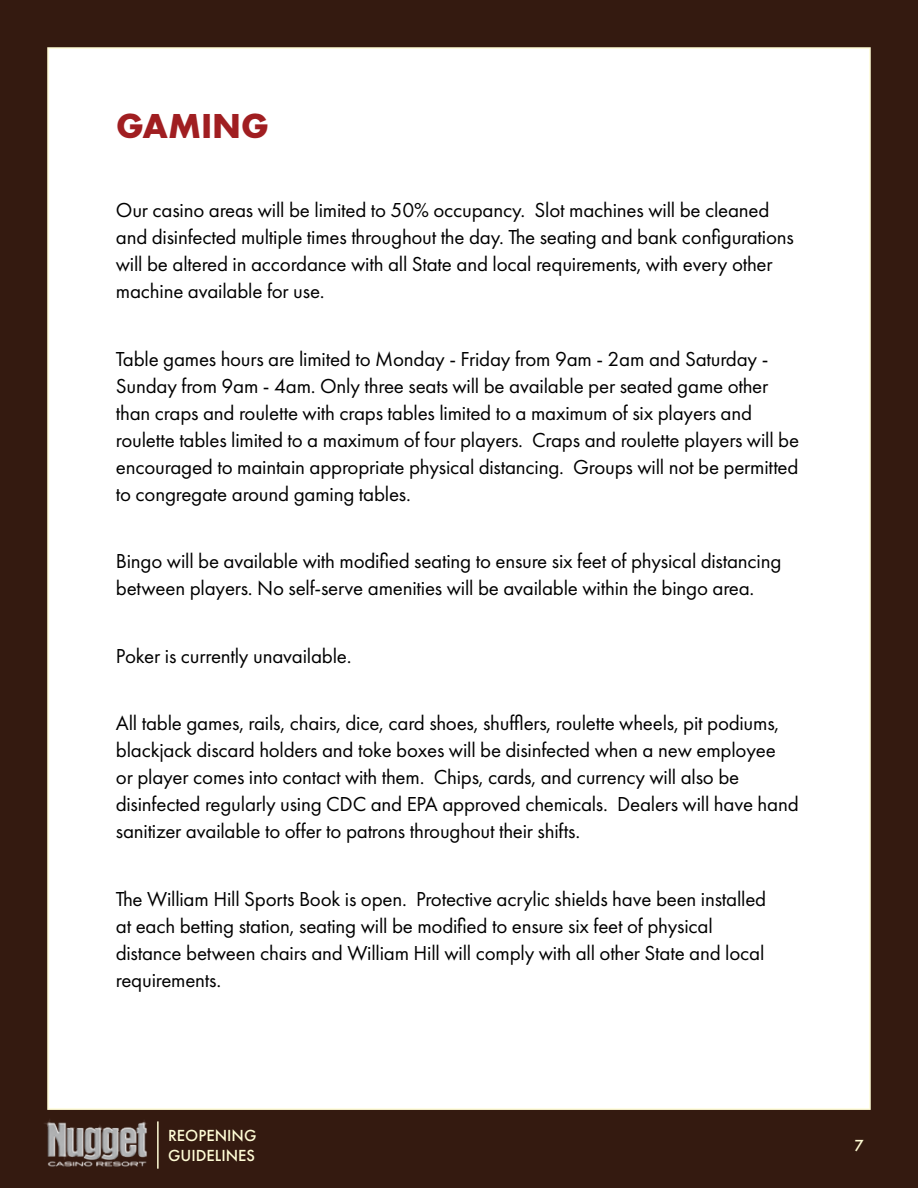
<style>
.page{position:relative;width:918px;height:1188px;background:#341a10}
.page>*{position:absolute;margin:0;border:0;box-sizing:border-box;transform-origin:0 0}
.t1{font:700 36px "Futura PT";color:#a01e21}
.t2{font:21px/27px "Futura PT";letter-spacing:-.01em;color:#000}
.t3{font:500 16.65px/20px "Futura PT";color:#fffcd5}
</style>
<div class="page">
<div style="left:47px;top:47px;width:824px;height:1063px;background:#fff;border:2px solid #fffcd5"></div>
<img style="left:44px;top:1120px;width:103px;height:47px">
<hr style="left:157px;top:1121px;width:2px;height:48px;background:#fffcd5">
<h1 class="t1" style="left:116px;top:103px;width:155px">GAMING</h1>
<p class="t2" style="left:116px;top:197px;width:680px">Our casino areas will be limited to 50% occupancy. Slot machines will be cleaned and disinfected multiple times throughout the day. The seating and bank configurations will be altered in accordance with all State and local requirements, with every other machine available for use.</p>
<p class="t2" style="left:116px;top:345px;width:685px">Table games hours are limited to Monday - Friday from 9am - 2am and Saturday - Sunday from 9am - 4am. Only three seats will be available per seated game other than craps and roulette with craps tables limited to a maximum of six players and roulette tables limited to a maximum of four players. Craps and roulette players will be encouraged to maintain appropriate physical distancing. Groups will not be permitted to congregate around gaming tables.</p>
<p class="t2" style="left:116px;top:548px;width:667px">Bingo will be available with modified seating to ensure six feet of physical distancing between players. No self-serve amenities will be available within the bingo area.</p>
<p class="t2" style="left:116px;top:642px;width:237px">Poker is currently unavailable.</p>
<p class="t2" style="left:116px;top:710px;width:684px">All table games, rails, chairs, dice, card shoes, shufflers, roulette wheels, pit podiums, blackjack discard holders and toke boxes will be disinfected when a new employee<br>or player comes into contact with them. Chips, cards, and currency will also be disinfected regularly using CDC and EPA approved chemicals. Dealers will have hand sanitizer available to offer to patrons throughout their shifts.</p>
<p class="t2" style="left:116px;top:885px;width:652px">The William Hill Sports Book is open. Protective acrylic shields have been installed at each betting station, seating will be modified to ensure six feet of physical distance between chairs and William Hill will comply with all other State and local requirements.</p>
<p class="t3" style="left:168px;top:1125px;width:90px">REOPENING<br>GUIDELINES</p>
<p class="t3" style="left:855px;top:1135px;width:11px">7</p>
</div>
